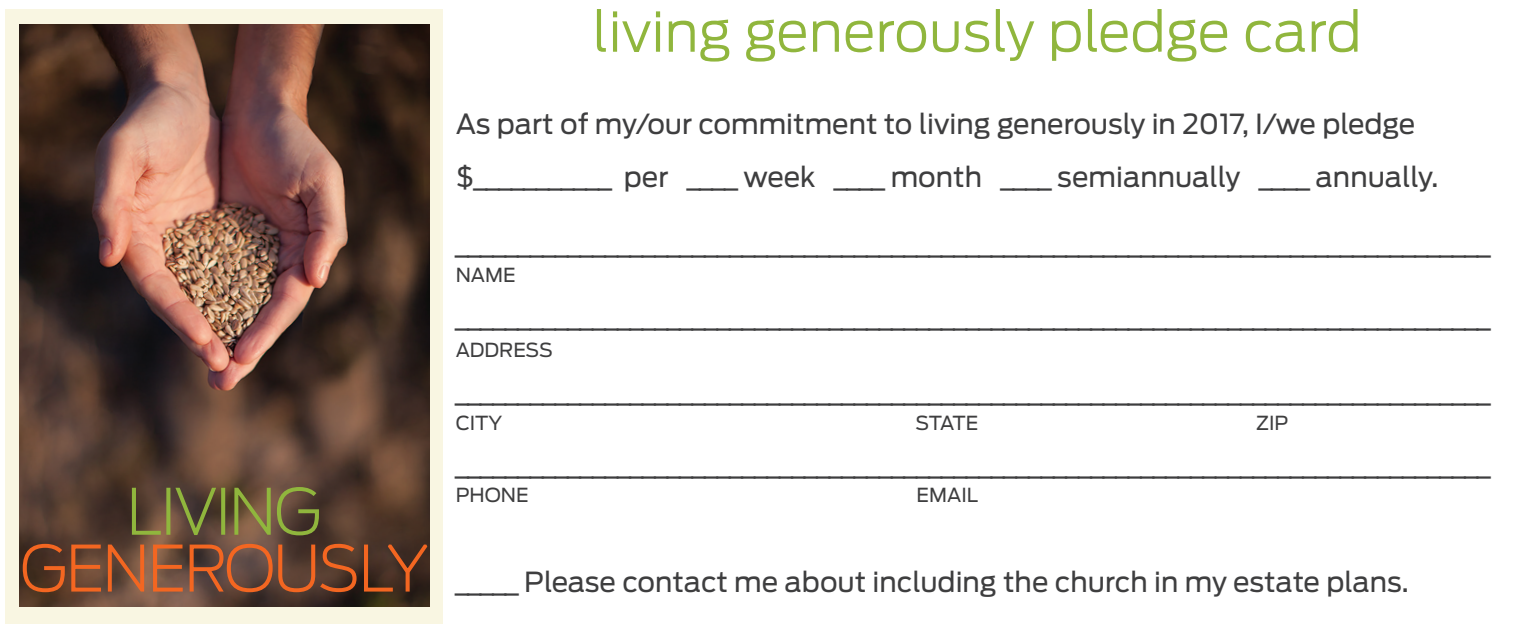
<style>
.page{position:relative;width:1521px;height:632px;background:#fff}
.page>*{position:absolute;margin:0;border:0;box-sizing:border-box;transform-origin:0 0}
.t1{font:300 55px "Antenna";color:#90b63d}
.t2{font:27.5px/52.5px "Antenna";color:#3e3e3f}
.t3{font:19.25px "Antenna";color:#3e3e3f}
</style>
<div class="page">
<div style="left:6px;top:9px;width:437px;height:614px;background:#f9f6e2"></div>
<img style="left:19px;top:25px;width:410px;height:581px">
<svg style="left:21px;top:483px;width:409px;height:112px;background:#694830"></svg>
<h1 class="t1" style="left:592px;top:0;width:771px">living generously pledge card</h1>
<p class="t2" style="left:456px;top:98px;width:984px">As part of my/our commitment to living generously in 2017, I/we pledge $___________ per ____ week ____ month ____ semiannually ____ annually.</p>
<p class="t2" style="left:456px;top:218px;width:1035px">___________________________________________________________________________________</p>
<p class="t3" style="left:456px;top:263px;width:61px">NAME</p>
<p class="t2" style="left:456px;top:291px;width:1035px">___________________________________________________________________________________</p>
<p class="t3" style="left:456px;top:338px;width:99px">ADDRESS</p>
<p class="t2" style="left:456px;top:366px;width:1035px">___________________________________________________________________________________</p>
<p class="t3" style="left:456px;top:411px;width:48px">CITY</p>
<p class="t3" style="left:915px;top:411px;width:64px">STATE</p>
<p class="t3" style="left:1256px;top:411px;width:34px">ZIP</p>
<p class="t2" style="left:456px;top:438px;width:1035px">___________________________________________________________________________________</p>
<p class="t3" style="left:456px;top:483px;width:75px">PHONE</p>
<p class="t3" style="left:916px;top:483px;width:63px">EMAIL</p>
<p class="t2" style="left:456px;top:556px;width:954px">_____ Please contact me about including the church in my estate plans.</p>
</div>
